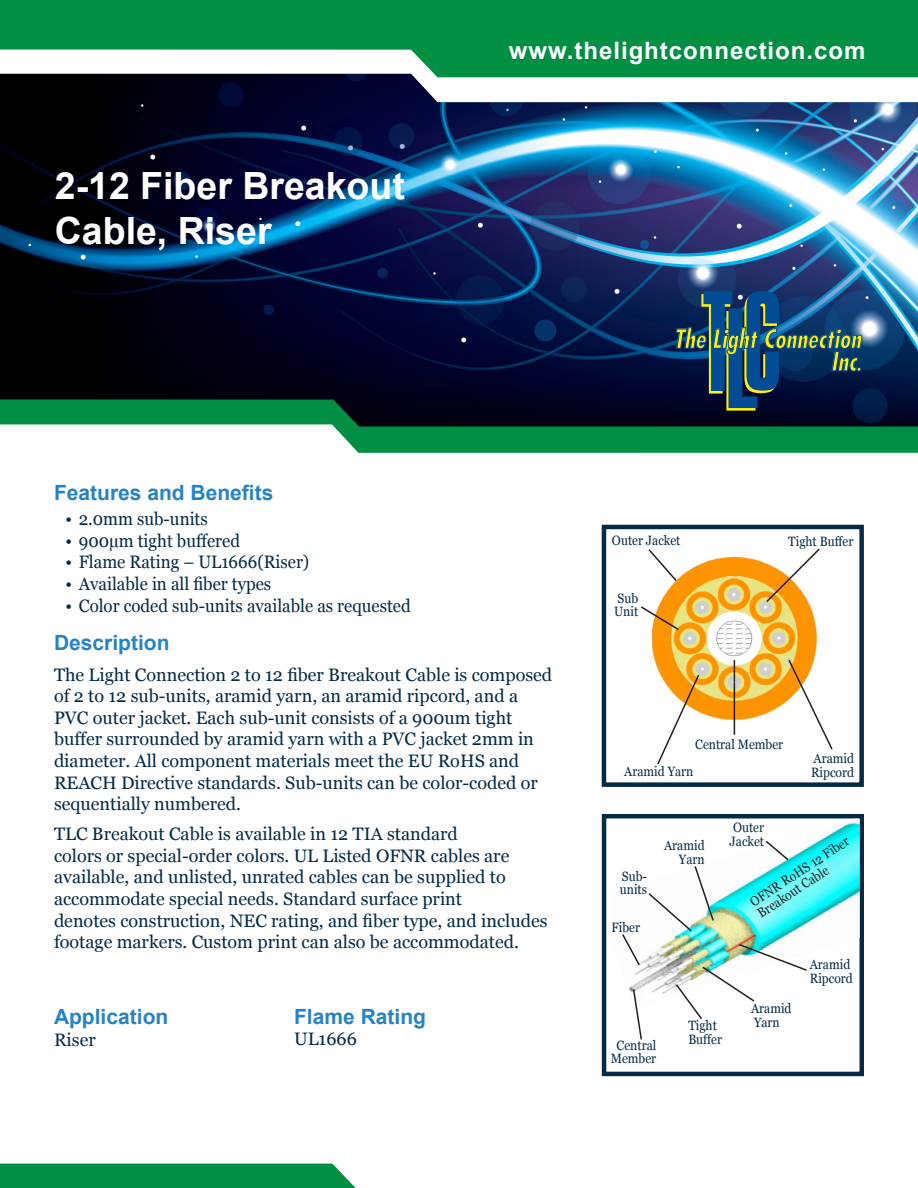
<style>
.page{position:relative;width:918px;height:1188px;background:#fff}
.page>*{position:absolute;margin:0;border:0;box-sizing:border-box;transform-origin:0 0}
.t1{font:700 37.5px/45px "Arial";color:#fff}
.t2{font:italic 700 condensed 25.65px/22.5px "Futura";color:#fff101;text-align:right}
.BlueText{font:700 24px "Arial";letter-spacing:.04em;color:#fff}
.LightBlueHeader{font:700 21px "Arial";color:#2783c5}
.BlueText-2{font:18px/21.6px "Georgia";color:#042a46}
.BlueText-3{font:18px "Georgia";color:#042a46;scale:.94 1}
.t3{font:13.5px/13.5px "Georgia";color:#042a46;scale:.9 1}
.t4{font:13.5px/13.5px "Georgia";color:#231f20;scale:.9 1}
.s1{font-size:19.5px}
</style>
<div class="page">
<div style="left:0;top:0;width:918px;height:50px;background:#008f43"></div>
<img style="left:0;top:102px;width:918px;height:295px">
<div style="left:0;top:1164px;width:356px;height:24px;background:#008f43"></div>
<div style="left:602px;top:525px;width:262px;height:262px;background:#fff;border:4px solid #042a46"></div>
<img style="left:651px;top:556px;width:167px;height:167px">
<div style="left:602px;top:814px;width:262px;height:262px;background:#fff;border:4px solid #042a46"></div>
<img style="left:628px;top:819px;width:232px;height:188px">
<svg style="left:0;top:397px;width:918px;height:56px"></svg>
<svg style="left:676px;top:291px;width:186px;height:120px;background:#0f3a66"></svg>
<svg style="left:0;top:50px;width:918px;height:52px"></svg>
<svg style="left:787px;top:658px;width:46px;height:92px"></svg>
<svg style="left:641px;top:605px;width:39px;height:26px"></svg>
<svg style="left:648px;top:549px;width:30px;height:34px"></svg>
<svg style="left:765px;top:548px;width:55px;height:56px"></svg>
<hr style="left:734px;top:660px;width:1px;height:75px;background:#231f20">
<svg style="left:656px;top:673px;width:45px;height:92px"></svg>
<svg style="left:632px;top:988px;width:11px;height:52px"></svg>
<svg style="left:764px;top:839px;width:26px;height:23px"></svg>
<svg style="left:622px;top:933px;width:19px;height:34px"></svg>
<svg style="left:647px;top:864px;width:68px;height:69px"></svg>
<img style="left:675px;top:943px;width:134px;height:76px">
<p class="t1" style="left:55px;top:164px;width:352px">2-12 Fiber Breakout<br>Cable, Riser</p>
<p class="LightBlueHeader" style="left:54px;top:478px;width:221px">Features and Benefits</p>
<p class="BlueText-3" style="left:65px;top:508px;width:153px">• 2.0mm sub-units</p>
<p class="BlueText-3" style="left:65px;top:530px;width:187px">• 900µm tight buffered</p>
<p class="BlueText-3" style="left:65px;top:551px;width:261px">• Flame Rating – UL1666(Riser)</p>
<p class="BlueText-3" style="left:65px;top:573px;width:220px">• Available in all fiber types</p>
<p class="BlueText-3" style="left:65px;top:594px;width:369px">• Color coded sub-units available as requested</p>
<p class="LightBlueHeader" style="left:54px;top:629px;width:117px">Description</p>
<p class="BlueText" style="left:509px;top:34px;width:358px">www.thelightconnection.com</p>
<p class="t2" style="left:674px;top:327px;width:189px">The Light Connection<br>Inc<span class="s1">.</span></p>
<p class="t3" style="left:612px;top:534px;width:78px">Outer Jacket</p>
<p class="t3" style="left:614px;top:592px;width:28px">Sub<br>Unit</p>
<p class="t3" style="left:788px;top:535px;width:74px">Tight Buffer</p>
<p class="BlueText-2" style="left:54px;top:664px;width:500px">The Light Connection 2 to 12 fiber Breakout Cable is composed of 2 to 12 sub-units, aramid yarn, an aramid ripcord, and a PVC outer jacket. Each sub-unit consists of a 900um tight buffer surrounded by aramid yarn with a PVC jacket 2mm in diameter. All component materials meet the EU RoHS and REACH Directive standards. Sub-units can be color-coded or sequentially numbered.</p>
<p class="BlueText-2" style="left:54px;top:824px;width:405px">TLC Breakout Cable is available in 12 TIA standard</p>
<p class="BlueText-2" style="left:54px;top:845px;width:457px">colors or special-order colors. UL Listed OFNR cables are available, and unlisted, unrated cables can be supplied to accommodate special needs. Standard surface print</p>
<p class="BlueText-2" style="left:54px;top:910px;width:495px">denotes construction, NEC rating, and fiber type, and includes footage markers. Custom print can also be accommodated.</p>
<p class="LightBlueHeader" style="left:54px;top:1003px;width:116px">Application</p>
<p class="BlueText-2" style="left:54px;top:1029px;width:43px">Riser</p>
<p class="LightBlueHeader" style="left:294px;top:1002px;width:133px">Flame Rating</p>
<p class="BlueText-2" style="left:294px;top:1029px;width:64px">UL1666</p>
<p class="t3" style="left:695px;top:738px;width:99px">Central Member</p>
<p class="t3" style="left:624px;top:765px;width:78px">Aramid Yarn</p>
<p class="t3" style="left:814px;top:752px;width:46px">Aramid</p>
<p class="t3" style="left:811px;top:766px;width:49px">Ripcord</p>
<p class="t3" style="left:622px;top:870px;width:29px">Sub-</p>
<p class="t3" style="left:620px;top:883px;width:32px">units</p>
<p class="t3" style="left:612px;top:921px;width:33px">Fiber</p>
<p class="t3" style="left:664px;top:839px;width:46px;text-align:right">Aramid<br>Yarn</p>
<p class="t3" style="left:733px;top:821px;width:36px">Outer</p>
<p class="t3" style="left:730px;top:834px;width:40px">Jacket</p>
<p class="t4" style="left:748px;top:897px;width:130px;rotate:-33deg">OFNR RoHS 12 Fiber<br>Breakout Cable</p>
<p class="t3" style="left:810px;top:958px;width:46px">Aramid</p>
<p class="t3" style="left:810px;top:972px;width:49px">Ripcord</p>
<p class="t3" style="left:617px;top:1039px;width:46px">Central</p>
<p class="t3" style="left:611px;top:1052px;width:52px">Member</p>
<p class="t3" style="left:688px;top:1019px;width:33px">Tight</p>
<p class="t3" style="left:688px;top:1032px;width:39px">Buffer</p>
<p class="t3" style="left:751px;top:1002px;width:46px">Aramid<br>Yarn</p>
</div>
